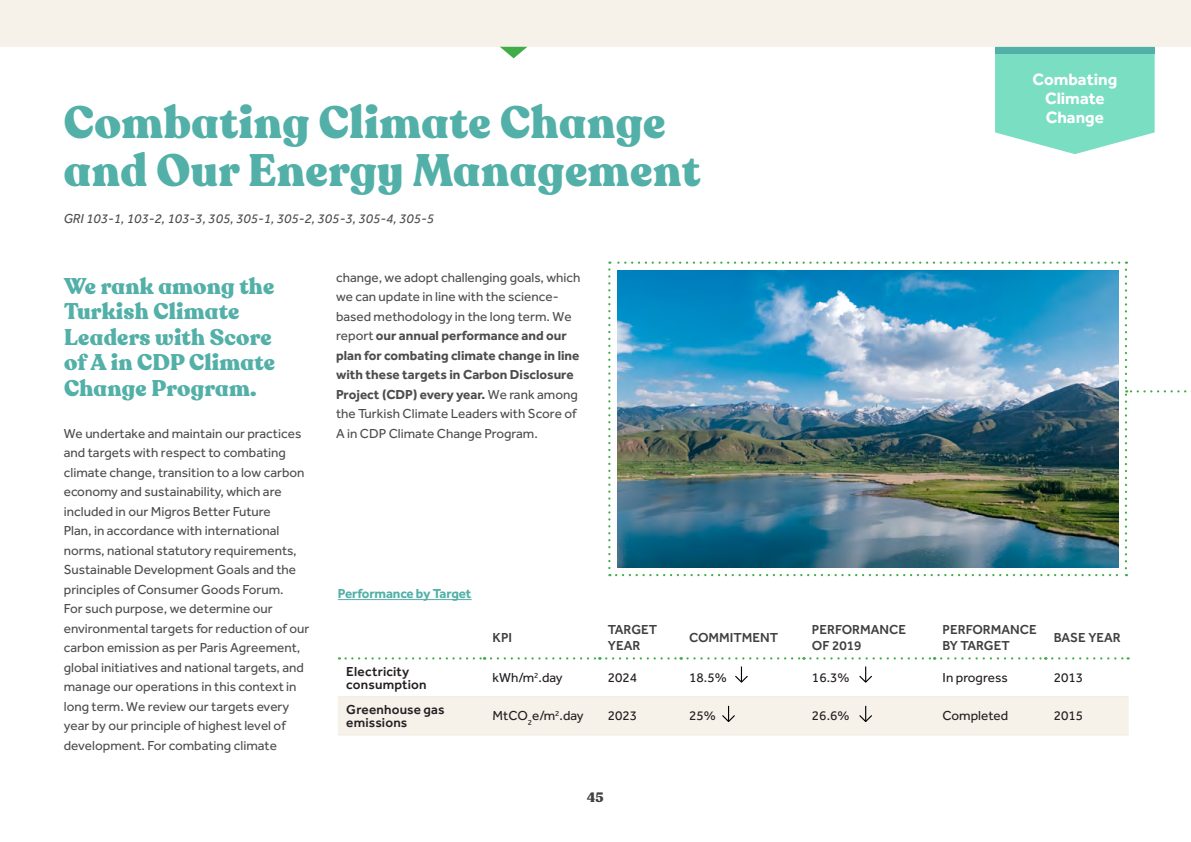
<style>
.page{position:relative;width:1191px;height:842px;background:#fff}
.page>*{position:absolute;margin:0;border:0;box-sizing:border-box;transform-origin:0 0}
.t1{font:900 45px/48px "Recoleta Alt";letter-spacing:.01em;color:#52b0a8}
.t2{font:900 22.5px/25.5px "Recoleta Alt";letter-spacing:.01em;color:#52b0a8}
.t3{font:700 16.95px/19.2px "Effra Std";color:#fff;text-align:center}
.t4{font:13.5px/19.5px "Effra Std";color:#4d4d4f}
.t5{font:13.5px "Effra Std";color:#241f21}
.t6{font:500 13.5px/16.2px "Effra Std";color:#414042}
.t7{font:italic 13.5px "Effra Std";color:#4d4d4f}
.t8{font:500 13.5px/13.5px "Effra Std";letter-spacing:.01em;color:#241f21}
.t9{font:700 13.5px "Effra Std";letter-spacing:-.01em;color:#52b0a8}
.t10{font:900 13.5px "Recoleta Alt";color:#414042}
.s1{font-weight:700}
</style>
<div class="page">
<div style="left:0;top:0;width:1191px;height:47px;background:#f6f2e9"></div>
<svg style="left:500px;top:47px;width:27px;height:11px"></svg>
<hr style="left:338px;top:599px;width:133px;height:1px;background:#52b0a8">
<hr style="left:338px;top:696px;width:146px;height:1px;background:#f2ece0">
<hr style="left:484px;top:696px;width:115px;height:1px;background:#f2ece0">
<hr style="left:599px;top:696px;width:81px;height:1px;background:#f2ece0">
<hr style="left:680px;top:696px;width:123px;height:1px;background:#f2ece0">
<hr style="left:803px;top:696px;width:131px;height:1px;background:#f2ece0">
<hr style="left:934px;top:696px;width:111px;height:1px;background:#f2ece0">
<hr style="left:1045px;top:696px;width:83px;height:1px;background:#f2ece0">
<hr style="left:338px;top:735px;width:146px;height:1px;background:#f2ece0">
<hr style="left:484px;top:735px;width:115px;height:1px;background:#f2ece0">
<hr style="left:599px;top:735px;width:81px;height:1px;background:#f2ece0">
<hr style="left:680px;top:735px;width:123px;height:1px;background:#f2ece0">
<hr style="left:803px;top:735px;width:131px;height:1px;background:#f2ece0">
<hr style="left:934px;top:735px;width:111px;height:1px;background:#f2ece0">
<hr style="left:1045px;top:735px;width:83px;height:1px;background:#f2ece0">
<svg style="left:339px;top:657px;width:146px;height:2px"></svg>
<svg style="left:491px;top:657px;width:109px;height:2px"></svg>
<svg style="left:606px;top:657px;width:75px;height:2px"></svg>
<svg style="left:687px;top:657px;width:117px;height:2px"></svg>
<svg style="left:810px;top:657px;width:125px;height:2px"></svg>
<svg style="left:941px;top:657px;width:105px;height:2px"></svg>
<svg style="left:1052px;top:657px;width:76px;height:2px"></svg>
<svg style="left:859px;top:666px;width:13px;height:17px"></svg>
<svg style="left:735px;top:666px;width:13px;height:17px"></svg>
<div style="left:338px;top:697px;width:790px;height:38px;background:#f6f2e9"></div>
<svg style="left:995px;top:53px;width:159px;height:101px;background:#87e1c8"></svg>
<div style="left:995px;top:47px;width:159px;height:6px;background:#52b0a8"></div>
<svg style="left:608px;top:261px;width:583px;height:315px"></svg>
<img style="left:617px;top:271px;width:501px;height:296px">
<h1 class="t1" style="left:64px;top:99px;width:638px">Combating Climate Change and Our Energy Management</h1>
<p class="t7" style="left:64px;top:211px;width:372px">GRI 103-1, 103-2, 103-3, 305, 305-1, 305-2, 305-3, 305-4, 305-5</p>
<p class="t3" style="left:1032px;top:69px;width:86px">Combating<br>Climate<br>Change</p>
<h2 class="t2" style="left:64px;top:274px;width:212px">We rank among the<br>Turkish Climate<br>Leaders with Score of A in CDP Climate<br>Change Program.</h2>
<p class="t4" style="left:64px;top:423px;width:247px">We undertake and maintain our practices and targets with respect to combating climate change, transition to a low carbon economy and sustainability, which are included in our Migros Better Future<br>Plan, in accordance with international norms, national statutory requirements, Sustainable Development Goals and the principles of Consumer Goods Forum.<br>For such purpose, we determine our environmental targets for reduction of our carbon emission as per Paris Agreement, global initiatives and national targets, and manage our operations in this context in long term. We review our targets every year by our principle of highest level of development. For combating climate</p>
<p class="t4" style="left:336px;top:267px;width:246px">change, we adopt challenging goals, which we can update in line with the science&shy;based methodology in the long term. We report <span class="s1">our annual performance and our plan for combating climate change in line with these targets in Carbon Disclosure Project (CDP) every year.</span> We rank among the Turkish Climate Leaders with Score of A in CDP Climate Change Program.</p>
<p class="t9" style="left:338px;top:585px;width:135px">Performance by Target</p>
<p class="t6" style="left:492px;top:629px;width:21px">KPI</p>
<p class="t6" style="left:608px;top:621px;width:51px">TARGET<br>YEAR</p>
<p class="t6" style="left:689px;top:629px;width:91px">COMMITMENT</p>
<p class="t6" style="left:812px;top:621px;width:96px">PERFORMANCE<br>OF 2019</p>
<p class="t6" style="left:942px;top:621px;width:96px">PERFORMANCE<br>BY TARGET</p>
<p class="t6" style="left:1053px;top:629px;width:68px">BASE YEAR</p>
<p class="t8" style="left:346px;top:664px;width:82px">Electricity consumption</p>
<p class="t5" style="left:492px;top:670px;width:72px">kWh/m<sup>2</sup>.day</p>
<p class="t5" style="left:608px;top:670px;width:31px">2024</p>
<p class="t5" style="left:689px;top:670px;width:39px">18.5%</p>
<p class="t5" style="left:812px;top:670px;width:39px">16.3%</p>
<p class="t5" style="left:942px;top:670px;width:67px">In progress</p>
<p class="t5" style="left:1053px;top:670px;width:31px">2013</p>
<p class="t8" style="left:346px;top:702px;width:100px">Greenhouse gas emissions</p>
<p class="t5" style="left:492px;top:708px;width:93px">MtCO<sub>2</sub>e/m<sup>2</sup>.day</p>
<p class="t5" style="left:608px;top:708px;width:31px">2023</p>
<p class="t5" style="left:689px;top:708px;width:28px">25%</p>
<p class="t5" style="left:812px;top:708px;width:39px">26.6%</p>
<p class="t5" style="left:942px;top:708px;width:67px">Completed</p>
<p class="t5" style="left:1053px;top:708px;width:31px">2015</p>
<p class="t10" style="left:587px;top:789px;width:18px">45</p>
</div>
